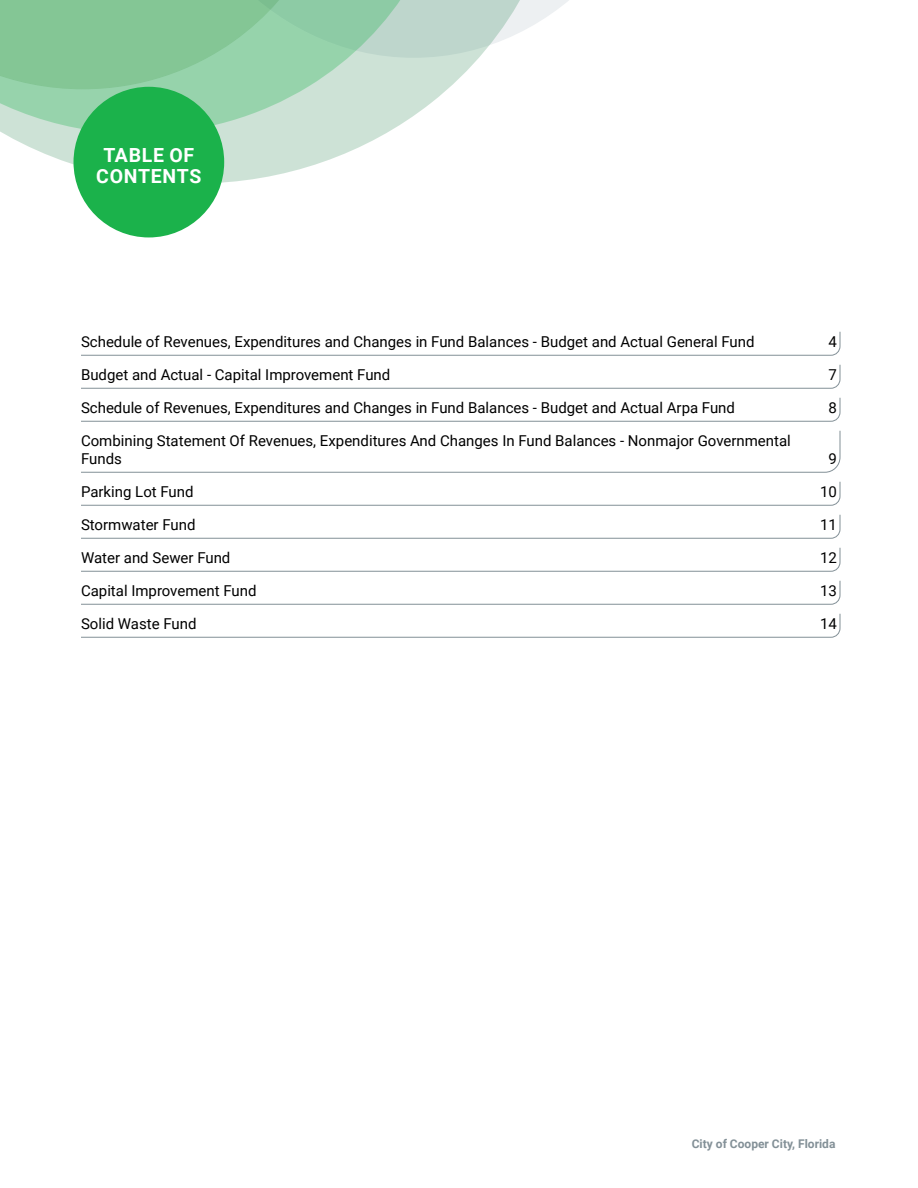
<style>
.page{position:relative;width:918px;height:1188px;background:#fff}
.page>*{position:absolute;margin:0;border:0;box-sizing:border-box;transform-origin:0 0}
.t1{font:700 19.5px/21.1px "Roboto";letter-spacing:.035em;color:#fff;text-align:center}
.t2{font:15px/18px "Roboto";color:#000}
.t3{font:700 12px "Roboto";color:#839097}
</style>
<div class="page">
<svg style="left:5px;top:134px;width:379px;height:50px;fill:#cde2d6"></svg>
<svg style="left:0;top:89px;width:447px;height:45px;background:#bddeca"></svg>
<svg style="left:0;top:0;width:569px;height:89px;background:#a7d5b6"></svg>
<div style="left:74px;top:87px;width:150px;height:150px;background:#1bb24b;border-radius:50%"></div>
<svg style="left:81px;top:331px;width:760px;height:25px"></svg>
<svg style="left:81px;top:364px;width:760px;height:25px"></svg>
<svg style="left:81px;top:397px;width:760px;height:25px"></svg>
<svg style="left:81px;top:430px;width:760px;height:43px"></svg>
<svg style="left:81px;top:481px;width:760px;height:25px"></svg>
<svg style="left:81px;top:514px;width:760px;height:25px"></svg>
<svg style="left:81px;top:547px;width:760px;height:25px"></svg>
<svg style="left:81px;top:580px;width:760px;height:25px"></svg>
<svg style="left:81px;top:613px;width:760px;height:25px"></svg>
<h1 class="t1" style="left:96px;top:144px;width:107px">TABLE OF<br>CONTENTS</h1>
<p class="t2" style="left:81px;top:332px;width:675px">Schedule of Revenues, Expenditures and Changes in Fund Balances - Budget and Actual General Fund</p>
<p class="t2" style="left:829px;top:332px;width:10px">4</p>
<p class="t2" style="left:81px;top:365px;width:311px">Budget and Actual - Capital Improvement Fund</p>
<p class="t2" style="left:829px;top:365px;width:10px">7</p>
<p class="t2" style="left:81px;top:398px;width:656px">Schedule of Revenues, Expenditures and Changes in Fund Balances - Budget and Actual Arpa Fund</p>
<p class="t2" style="left:829px;top:398px;width:10px">8</p>
<p class="t2" style="left:81px;top:431px;width:711px">Combining Statement Of Revenues, Expenditures And Changes In Fund Balances - Nonmajor Governmental<br>Funds</p>
<p class="t2" style="left:829px;top:449px;width:10px">9</p>
<p class="t2" style="left:81px;top:482px;width:114px">Parking Lot Fund</p>
<p class="t2" style="left:820px;top:482px;width:18px">10</p>
<p class="t2" style="left:81px;top:515px;width:116px">Stormwater Fund</p>
<p class="t2" style="left:820px;top:515px;width:18px">11</p>
<p class="t2" style="left:81px;top:548px;width:151px">Water and Sewer Fund</p>
<p class="t2" style="left:820px;top:548px;width:18px">12</p>
<p class="t2" style="left:81px;top:581px;width:177px">Capital Improvement Fund</p>
<p class="t2" style="left:820px;top:581px;width:18px">13</p>
<p class="t2" style="left:81px;top:614px;width:117px">Solid Waste Fund</p>
<p class="t2" style="left:820px;top:614px;width:18px">14</p>
<p class="t3" style="left:692px;top:1135px;width:145px">City of Cooper City, Florida</p>
</div>
